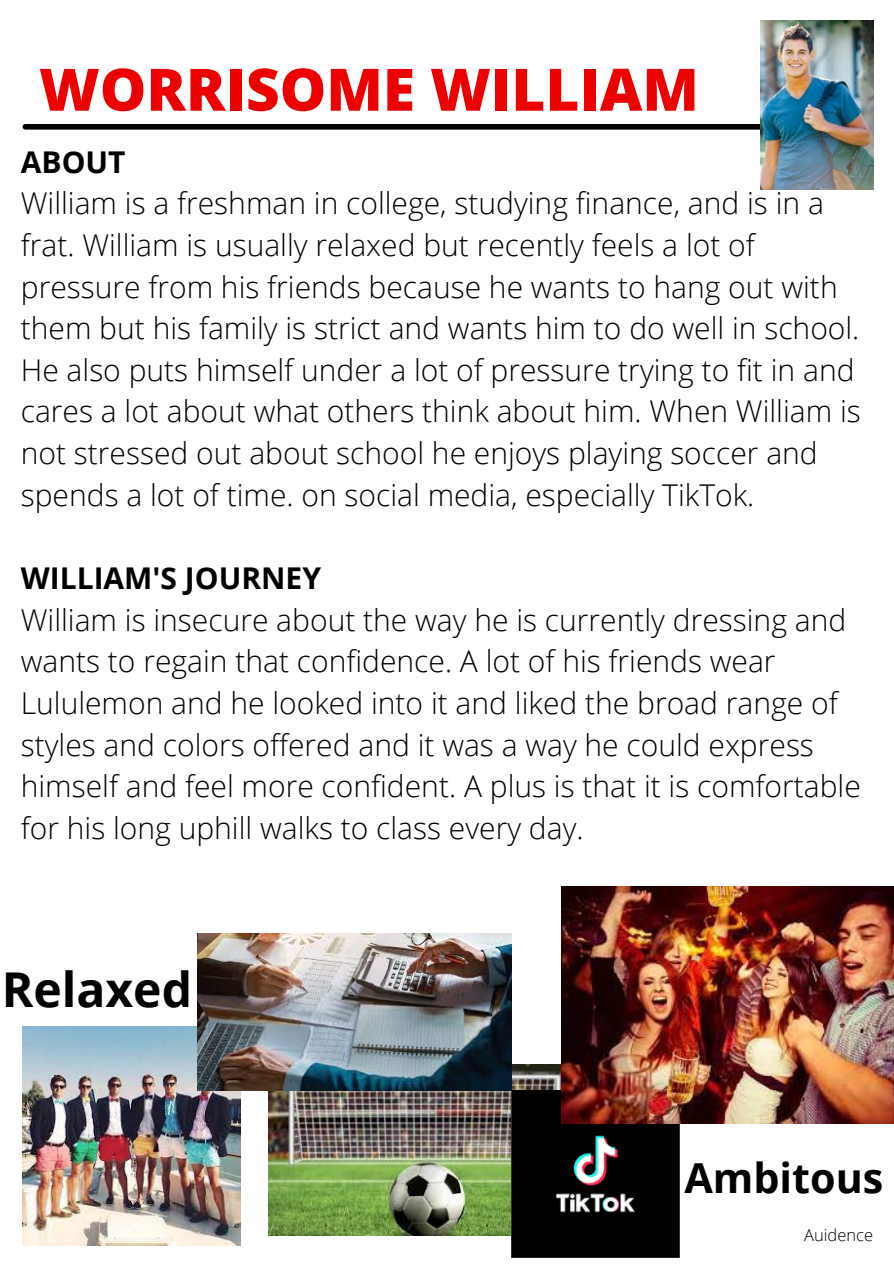
<style>
.page{position:relative;width:894px;height:1264px;background:#fff}
.page>*{position:absolute;margin:0;border:0;box-sizing:border-box;transform-origin:0 0}
.t1{font:800 58.5px "Open Sans";color:#ed0000}
.t2{font:700 48px "Open Sans";color:#000}
.t3{font:700 41.25px "Open Sans";color:#000}
.t4{font:300 30px/41.7px "Open Sans";color:#000}
.t5{font:700 30px "Open Sans";color:#000}
.t6{font:300 16.5px "Open Sans";color:#000}
.s1{font-weight:700}
</style>
<div class="page">
<div style="left:25px;top:124px;width:834px;height:6px;background:#000"></div>
<img style="left:760px;top:21px;width:112px;height:168px">
<img style="left:22px;top:1026px;width:219px;height:219px">
<img style="left:269px;top:1064px;width:292px;height:171px">
<img style="left:511px;top:1090px;width:167px;height:167px">
<img style="left:561px;top:886px;width:332px;height:237px">
<img style="left:198px;top:933px;width:313px;height:157px">
<p class="t1" style="left:39px;top:48px;width:661px">WORRISOME WILLIAM</p>
<h4 class="t4" style="left:21px;top:140px;width:841px"><span class="s1">ABOUT<br></span>William is a freshman in college, studying finance, and is in a frat. William is usually relaxed but recently feels a lot of pressure from his friends because he wants to hang out with them but his family is strict and wants him to do well in school.<br>He also puts himself under a lot of pressure trying to fit in and cares a lot about what others think about him. When William is not stressed out about school he enjoys playing soccer and spends a lot of time. on social media, especially TikTok.</h4>
<h4 class="t5" style="left:21px;top:557px;width:302px">WILLIAM'S JOURNEY</h4>
<p class="t4" style="left:21px;top:598px;width:841px">William is insecure about the way he is currently dressing and wants to regain that confidence. A lot of his friends wear Lululemon and he looked into it and liked the broad range of styles and colors offered and it was a way he could express himself and feel more confident. A plus is that it is comfortable for his long uphill walks to class every day.</p>
<h3 class="t2" style="left:2px;top:956px;width:192px">Relaxed</h3>
<p class="t3" style="left:684px;top:1148px;width:200px">Ambitous</p>
<p class="t6" style="left:804px;top:1223px;width:70px">Auidence</p>
</div>
